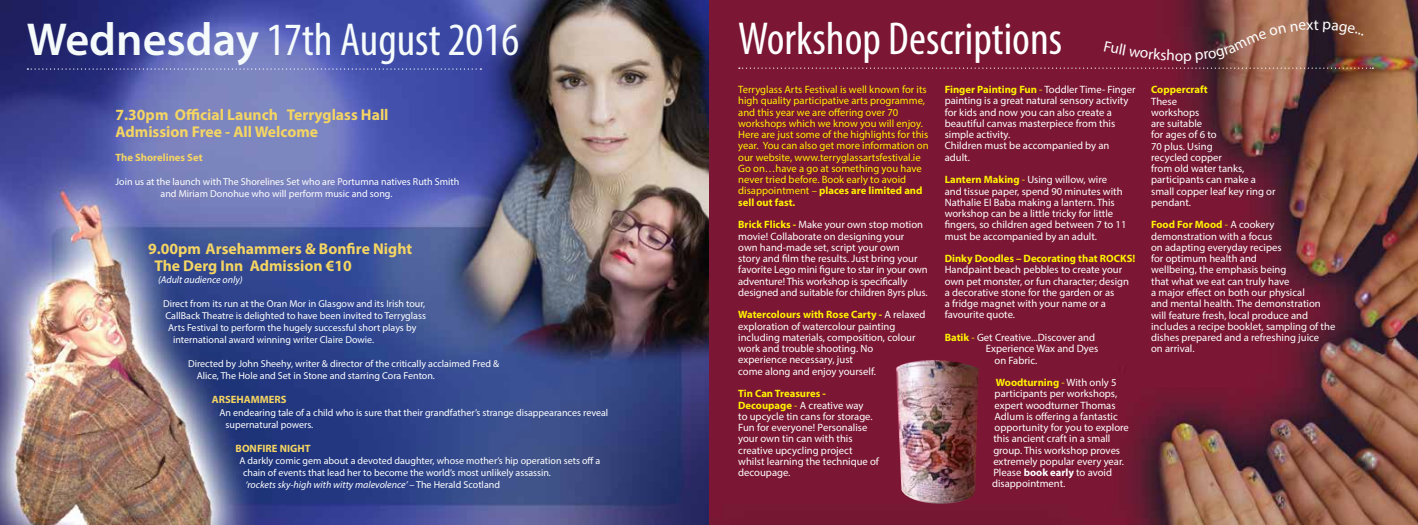
<style>
.page{position:relative;width:1418px;height:525px;background:#fff}
.page>*{position:absolute;margin:0;border:0;box-sizing:border-box;transform-origin:0 0}
.t1{font:condensed 46.38px "Myriad Pro";color:#f5fafb}
.t2{font:condensed 46.38px "Myriad Pro";color:#fff}
.t3{font:700 15.62px/17.5px "Myriad Pro";color:#f4d563}
.t4{font:10.62px/11.2px "Myriad Pro";color:#fff}
.t5{font:10.62px/11.2px "Myriad Pro";color:#fff200}
.t6{font:700 10.62px "Myriad Pro";color:#fff200}
.t7{font:700 10.62px "Myriad Pro";color:#f4d563}
.t8{font:10px/12px "Myriad Pro";color:#fff}
.t9{font:italic 10px "Myriad Pro";color:#fff}
.s1{font-weight:600;font-stretch:normal}
.s2{font-style:italic}
.s3{font-weight:700}
.s4{font-weight:700;color:#fff200}
.s5{color:#fff200}
</style>
<div class="page">
<img style="left:709px;top:0;width:708px;height:524px">
<img style="left:0;top:0;width:709px;height:524px">
<svg style="left:27px;top:68px;width:454px;height:2px"></svg>
<img style="left:895px;top:360px;width:83px;height:144px">
<svg style="left:739px;top:20px;width:634px;height:49px"></svg>
<h1 class="t1" style="left:27px;top:12px;width:494px"><span class="s1">Wednesday</span> 17th August 2016</h1>
<h2 class="t3" style="left:116px;top:105px;width:274px">7.30pm Official Launch Terryglass Hall<br>Admission Free - All Welcome</h2>
<p class="t7" style="left:116px;top:150px;width:89px">The Shorelines Set</p>
<p class="t8" style="left:161px;top:175px;width:300px;text-indent:-45px">Join us at the launch with The Shorelines Set who are Portumna natives Ruth Smith and Miriam Donohue who will perform music and song.</p>
<h2 class="t3" style="left:154px;top:239px;width:259px;text-indent:-6px">9.00pm Arsehammers &amp; Bonfire Night<br>The Derg Inn Admission €10</h2>
<p class="t9" style="left:158px;top:274px;width:86px">(Adult audience only)</p>
<p class="t8" style="left:163px;top:298px;width:264px">Direct from its run at the Oran Mor in Glasgow and its Irish tour,</p>
<p class="t8" style="left:166px;top:310px;width:262px">CallBack Theatre is delighted to have been invited to Terryglass</p>
<p class="t8" style="left:168px;top:322px;width:250px">Arts Festival to perform the hugely successful short plays by</p>
<p class="t8" style="left:173px;top:334px;width:203px">international award winning writer Claire Dowie.</p>
<p class="t8" style="left:197px;top:358px;width:304px;text-indent:-9px">Directed by John Sheehy, writer &amp; director of the critically acclaimed Fred &amp;<br>Alice, The Hole and Set in Stone and starring Cora Fenton.</p>
<p class="t7" style="left:212px;top:393px;width:76px">ARSEHAMMERS</p>
<p class="t8" style="left:226px;top:406px;width:384px;text-indent:-6px">An endearing tale of a child who is sure that their grandfather’s strange disappearances reveal supernatural powers.</p>
<p class="t7" style="left:236px;top:441px;width:76px">BONFIRE NIGHT</p>
<p class="t8" style="left:243px;top:454px;width:359px;text-indent:-4px">A darkly comic gem about a devoted daughter, whose mother’s hip operation sets off a chain of events that lead her to become the world’s most unlikely assassin.<br><span class="s2">‘rockets sky-high with witty malevolence’</span> – The Herald Scotland</p>
<h1 class="t2" style="left:738px;top:11px;width:325px">Workshop Descriptions</h1>
<p class="t5" style="left:738px;top:84px;width:192px">Terryglass Arts Festival is well known for its high quality participative arts programme, and this year we are offering over 70 workshops which we know you will enjoy.<br>Here are just some of the highlights for this year. You can also get more information on our website, www.terryglassartsfestival.ie Go on…have a go at something you have never tried before. Book early to avoid disappointment – <span class="s3">places are limited and sell out fast.</span></p>
<p class="t4" style="left:738px;top:219px;width:191px"><span class="s4">Brick Flicks -</span> Make your own stop motion movie! Collaborate on designing your<br>own hand-made set, script your own<br>story and film the results. Just bring your favorite Lego mini figure to star in your own adventure! This workshop is specifically designed and suitable for children 8yrs plus.</p>
<p class="t4" style="left:738px;top:309px;width:189px"><span class="s4">Watercolours with Rose Carty -</span> A relaxed exploration of watercolour painting including materials, composition, colour work and trouble shooting. No<br>experience necessary, just<br>come along and enjoy yourself.</p>
<p class="t4" style="left:738px;top:387px;width:142px"><span class="s4">Tin Can Treasures -<br>Decoupage</span> <span class="s5">-</span> A creative way<br>to upcycle tin cans for storage.<br>Fun for everyone! Personalise your own tin can with this creative upcycling project whilst learning the technique of decoupage.</p>
<p class="t4" style="left:944px;top:84px;width:192px"><span class="s4">Finger Painting Fun</span> <span class="s5">-</span> Toddler Time- Finger painting is a great natural sensory activity for kids and now you can also create a beautiful canvas masterpiece from this simple activity.<br>Children must be accompanied by an adult.</p>
<p class="t4" style="left:944px;top:174px;width:183px"><span class="s4">Lantern Making</span> <span class="s5">-</span> Using willow, wire and tissue paper, spend 90 minutes with Nathalie El Baba making a lantern. This workshop can be a little tricky for little fingers, so children aged between 7 to 11 must be accompanied by an adult.</p>
<p class="t6" style="left:944px;top:251px;width:192px">Dinky Doodles – Decorating that ROCKS!</p>
<p class="t4" style="left:944px;top:264px;width:186px">Handpaint beach pebbles to create your own pet monster, or fun character; design a decorative stone for the garden or as<br>a fridge magnet with your name or a favourite quote.</p>
<p class="t4" style="left:944px;top:331px;width:152px"><span class="s4">Batik</span> <span class="s5">-</span> Get Creative...Discover and</p>
<p class="t4" style="left:985px;top:343px;width:114px">Experience Wax and Dyes</p>
<p class="t4" style="left:994px;top:354px;width:44px">on Fabric.</p>
<p class="t4" style="left:992px;top:376px;width:138px;text-indent:4px"><span class="s4">Woodturning</span> <span class="s5">-</span> With only 5 participants per workshops, expert woodturner Thomas<br>Adlum is offering a fantastic opportunity for you to explore this ancient craft in a small group. This workshop proves extremely popular every year.<br>Please <span class="s3">book early</span> to avoid disappointment.</p>
<p class="t6" style="left:1151px;top:83px;width:58px">Coppercraft</p>
<p class="t4" style="left:1151px;top:95px;width:126px">These<br>workshops<br>are suitable<br>for ages of 6 to<br>70 plus. Using<br>recycled copper<br>from old water tanks, participants can make a small copper leaf key ring or pendant.</p>
<p class="t4" style="left:1151px;top:219px;width:186px"><span class="s4">Food For Mood</span> <span class="s5">-</span> A cookery demonstration with a focus<br>on adapting everyday recipes<br>for optimum health and<br>wellbeing, the emphasis being<br>that what we eat can truly have<br>a major effect on both our physical<br>and mental health. The demonstration will feature fresh, local produce and includes a recipe booklet, sampling of the dishes prepared and a refreshing juice<br>on arrival.</p>
</div>
